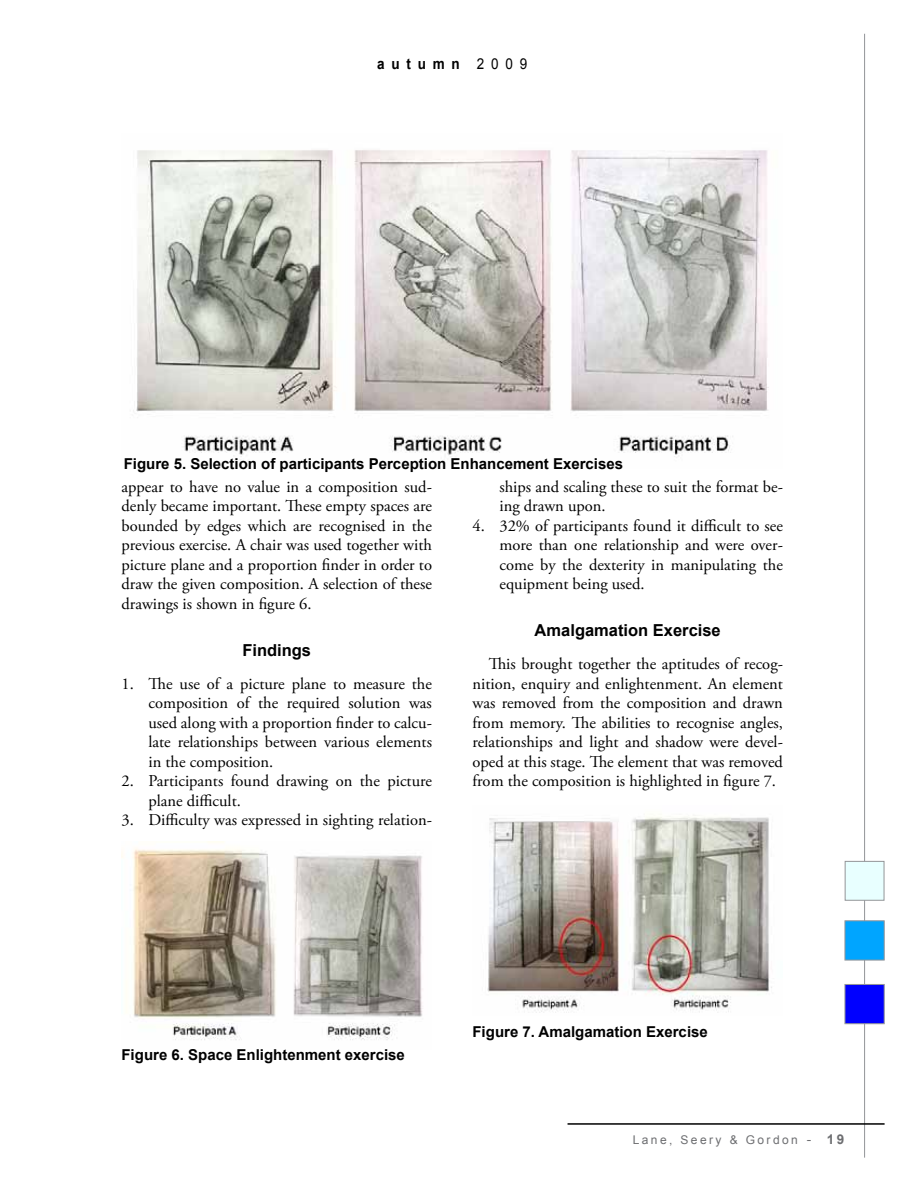
<style>
.page{position:relative;width:918px;height:1188px;background:#fff}
.page>*{position:absolute;margin:0;border:0;box-sizing:border-box;transform-origin:0 0}
.t1{font:16.5px/19.5px "Adobe Garamond Pro";color:#000;text-align:justify}
.t2{font:700 16.5px "Arial";color:#000}
.t3{font:700 15px "Arial";color:#000}
.t4{font:700 15px "Arial";color:#000;scale:.9 1}
.t5{font:12px "Arial";letter-spacing:.2em;color:#6d6e71}
.s1{font-weight:400}
.s2{font-size:13.5px}
.s3{font-weight:700;font-size:13.5px}
</style>
<div class="page">
<hr style="left:864px;top:34px;width:1px;height:1124px;background:#939598">
<div style="left:845px;top:984px;width:40px;height:40px;background:#00f;border:1px solid #939598"></div>
<div style="left:845px;top:920px;width:40px;height:40px;background:#00a5ff;border:1px solid #939598"></div>
<div style="left:845px;top:861px;width:39px;height:40px;background:#e8ffff;border:1px solid #939598"></div>
<hr style="left:568px;top:1123px;width:317px;height:2px;background:#000">
<img style="left:133px;top:150px;width:636px;height:308px">
<img style="left:122px;top:842px;width:301px;height:198px">
<img style="left:487px;top:815px;width:285px;height:198px">
<p class="t4" style="left:377px;top:55px;width:168px">autumn <span class="s1">2009</span></p>
<p class="t3" style="left:124px;top:455px;width:501px">Figure 5. Selection of participants Perception Enhancement Exercises</p>
<p class="t1" style="left:122px;top:477px;width:312px">appear to have no value in a composition sud&shy;denly became important. These empty spaces are bounded by edges which are recognised in the previous exercise. A chair was used together with picture plane and a proportion finder in order to draw the given composition. A selection of these drawings is shown in figure 6.</p>
<p class="t2" style="left:242px;top:641px;width:70px">Findings</p>
<p class="t1" style="left:148px;top:674px;width:285px;text-indent:-27px">1. The use of a picture plane to measure the composition of the required solution was used along with a proportion finder to calcu&shy;late relationships between various elements in the composition.</p>
<p class="t1" style="left:148px;top:772px;width:285px;text-indent:-27px">2. Participants found drawing on the picture plane difficult.</p>
<p class="t1" style="left:122px;top:811px;width:312px">3. Difficulty was expressed in sighting relation-</p>
<p class="t1" style="left:499px;top:477px;width:285px">ships and scaling these to suit the format be&shy;ing drawn upon.</p>
<p class="t1" style="left:499px;top:516px;width:285px;text-indent:-27px">4. 32% of participants found it difficult to see more than one relationship and were over&shy;come by the dexterity in manipulating the equipment being used.</p>
<p class="t2" style="left:535px;top:621px;width:188px">Amalgamation Exercise</p>
<p class="t1" style="left:472px;top:655px;width:312px;text-indent:16px">This brought together the aptitudes of recog&shy;nition, enquiry and enlightenment. An element was removed from the composition and drawn from memory. The abilities to recognise angles, relationships and light and shadow were devel&shy;oped at this stage. The element that was removed from the composition is highlighted in figure 7.</p>
<p class="t3" style="left:122px;top:1047px;width:285px">Figure 6. Space Enlightenment exercise</p>
<p class="t3" style="left:472px;top:1023px;width:237px">Figure 7. Amalgamation Exercise</p>
<p class="t5" style="left:633px;top:1133px;width:213px">Lane, Seery &amp; G ordon <span class="s2">-</span> <span class="s3">19</span></p>
</div>
